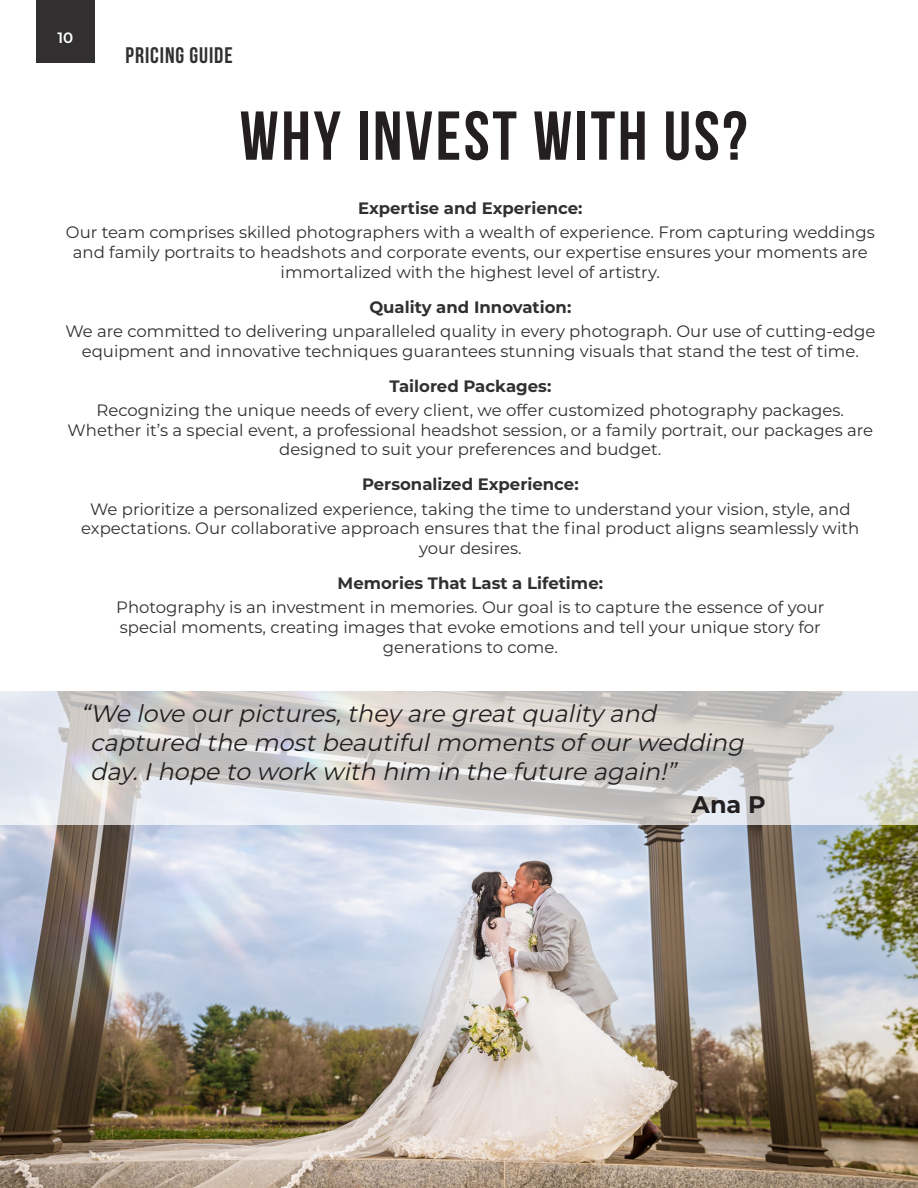
<style>
.page{position:relative;width:918px;height:1188px;background:#fff}
.page>*{position:absolute;margin:0;border:0;box-sizing:border-box;transform-origin:0 0}
.Center{font:700 69px "Bebas Neue";letter-spacing:.04em;color:#231f20}
.Right{font:italic 24px/28.8px "Montserrat";color:#231f20}
.Right-2{font:700 24px "Montserrat";color:#231f20}
.t1{font:700 22.5px "Bebas Neue";letter-spacing:.04em;color:#312f30}
.Right-3{font:16.5px/19.8px "Montserrat";color:#312f30;text-align:center}
.Right-4{font:700 16.5px "Montserrat";color:#312f30}
.t2{font:600 15px "Montserrat";color:#fff}
</style>
<div class="page">
<img style="left:0;top:825px;width:918px;height:363px">
<svg style="left:0;top:692px;width:918px;height:133px;background:#d4d3d3"></svg>
<div style="left:36px;top:0;width:58px;height:63px;background:#312f30"></div>
<p class="t2" style="left:57px;top:27px;width:17px">10</p>
<h3 class="t1" style="left:126px;top:43px;width:109px">PRICING GUIDE</h3>
<p class="Center" style="left:240px;top:98px;width:509px">WHY INVEST WITH US?</p>
<p class="Right-4" style="left:358px;top:196px;width:226px">Expertise and Experience:</p>
<p class="Right-3" style="left:66px;top:222px;width:810px">Our team comprises skilled photographers with a wealth of experience. From capturing weddings and family portraits to headshots and corporate events, our expertise ensures your moments are immortalized with the highest level of artistry.</p>
<p class="Right-4" style="left:369px;top:295px;width:203px">Quality and Innovation:</p>
<p class="Right-3" style="left:65px;top:321px;width:812px">We are committed to delivering unparalleled quality in every photograph. Our use of cutting-edge equipment and innovative techniques guarantees stunning visuals that stand the test of time.</p>
<p class="Right-4" style="left:389px;top:374px;width:163px">Tailored Packages:</p>
<p class="Right-3" style="left:68px;top:400px;width:807px">Recognizing the unique needs of every client, we offer customized photography packages.<br>Whether it’s a special event, a professional headshot session, or a family portrait, our packages are designed to suit your preferences and budget.</p>
<p class="Right-4" style="left:362px;top:473px;width:218px">Personalized Experience:</p>
<p class="Right-3" style="left:81px;top:498px;width:780px">We prioritize a personalized experience, taking the time to understand your vision, style, and expectations. Our collaborative approach ensures that the final product aligns seamlessly with your desires.</p>
<p class="Right-4" style="left:338px;top:571px;width:267px">Memories That Last a Lifetime:</p>
<p class="Right-3" style="left:116px;top:597px;width:710px">Photography is an investment in memories. Our goal is to capture the essence of your special moments, creating images that evoke emotions and tell your unique story for generations to come.</p>
<p class="Right" style="left:90px;top:698px;width:662px;text-indent:-10px">“We love ourpictures,they are greatquality and captured the mostbeautifulmomentsofourwedding day.Ihope to work with him in the future again!”</p>
<p class="Right-2" style="left:692px;top:787px;width:76px">Ana P</p>
</div>
